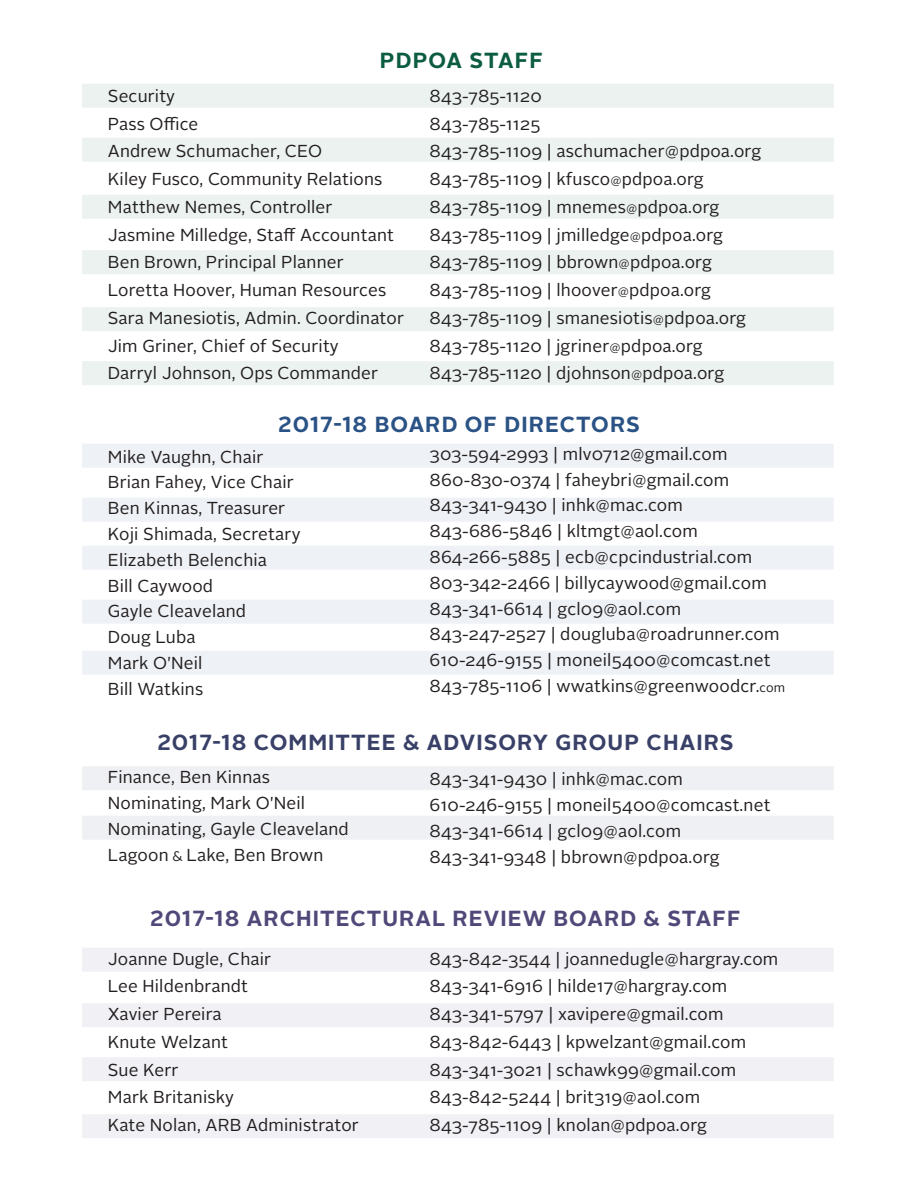
<style>
.page{position:relative;width:918px;height:1188px;background:#fff}
.page>*{position:absolute;margin:0;border:0;box-sizing:border-box;transform-origin:0 0}
.t1{font:700 21.9px "Alright Sans";letter-spacing:.05em;color:#514879}
.t2{font:700 21.9px "Alright Sans";letter-spacing:.05em;color:#394067}
.t3{font:700 21.9px "Alright Sans";letter-spacing:.05em;color:#2a5285}
.t4{font:700 21.9px "Alright Sans";letter-spacing:.05em;color:#0c5c42}
.t5{font:17.25px "Alright Sans";letter-spacing:.01em;color:#231f20}
.s1{font-size:13.5px}
.s2{font-size:12.75px}
.s3{font-size:13.8px}
</style>
<div class="page">
<div style="left:82px;top:84px;width:752px;height:24px;background:#ebf2f0"></div>
<div style="left:82px;top:138px;width:752px;height:24px;background:#ebf2f0"></div>
<div style="left:82px;top:195px;width:752px;height:24px;background:#ebf2f0"></div>
<div style="left:82px;top:250px;width:752px;height:24px;background:#ebf2f0"></div>
<div style="left:82px;top:307px;width:752px;height:24px;background:#ebf2f0"></div>
<div style="left:82px;top:361px;width:752px;height:24px;background:#ebf2f0"></div>
<div style="left:82px;top:444px;width:752px;height:24px;background:#eef1f5"></div>
<div style="left:82px;top:498px;width:752px;height:24px;background:#eef1f5"></div>
<div style="left:82px;top:546px;width:752px;height:24px;background:#eef1f5"></div>
<div style="left:82px;top:600px;width:752px;height:24px;background:#eef1f5"></div>
<div style="left:82px;top:651px;width:752px;height:24px;background:#eef1f5"></div>
<div style="left:82px;top:766px;width:752px;height:24px;background:#eff0f3"></div>
<div style="left:82px;top:816px;width:752px;height:24px;background:#eff0f3"></div>
<div style="left:82px;top:948px;width:752px;height:24px;background:#f1f0f4"></div>
<div style="left:82px;top:1003px;width:752px;height:24px;background:#f1f0f4"></div>
<div style="left:82px;top:1057px;width:752px;height:24px;background:#f1f0f4"></div>
<div style="left:82px;top:1114px;width:752px;height:24px;background:#f1f0f4"></div>
<p class="t4" style="left:380px;top:45px;width:165px">PDPOA STAFF</p>
<p class="t5" style="left:108px;top:84px;width:69px">Security</p>
<p class="t5" style="left:108px;top:112px;width:92px">Pass Office</p>
<p class="t5" style="left:108px;top:140px;width:216px">Andrew Schumacher, CEO</p>
<p class="t5" style="left:108px;top:167px;width:276px">Kiley Fusco, Community Relations</p>
<p class="t5" style="left:108px;top:195px;width:226px">Matthew Nemes, Controller</p>
<p class="t5" style="left:108px;top:223px;width:288px">Jasmine Milledge, Staff Accountant</p>
<p class="t5" style="left:108px;top:251px;width:237px">Ben Brown, Principal Planner</p>
<p class="t5" style="left:108px;top:278px;width:280px">Loretta Hoover, Human Resources</p>
<p class="t5" style="left:108px;top:306px;width:298px">Sara Manesiotis, Admin. Coordinator</p>
<p class="t5" style="left:108px;top:334px;width:232px">Jim Griner, Chief of Security</p>
<p class="t5" style="left:108px;top:362px;width:272px">Darryl Johnson, Ops Commander</p>
<p class="t5" style="left:430px;top:84px;width:114px">843-785-1120</p>
<p class="t5" style="left:430px;top:112px;width:112px">843-785-1125</p>
<p class="t5" style="left:430px;top:140px;width:333px">843-785-1109 | aschumacher@pdpoa.org</p>
<p class="t5" style="left:430px;top:167px;width:276px">843-785-1109 | kfusco<span class="s1">@</span>pdpoa.org</p>
<p class="t5" style="left:430px;top:195px;width:291px">843-785-1109 | mnemes<span class="s1">@</span>pdpoa.org</p>
<p class="t5" style="left:430px;top:223px;width:295px">843-785-1109 | jmilledge<span class="s1">@</span>pdpoa.org</p>
<p class="t5" style="left:430px;top:251px;width:284px">843-785-1109 | bbrown<span class="s1">@</span>pdpoa.org</p>
<p class="t5" style="left:430px;top:278px;width:283px">843-785-1109 | lhoover<span class="s1">@</span>pdpoa.org</p>
<p class="t5" style="left:430px;top:306px;width:318px">843-785-1109 | smanesiotis<span class="s1">@</span>pdpoa.org</p>
<p class="t5" style="left:430px;top:334px;width:275px">843-785-1120 | jgriner<span class="s1">@</span>pdpoa.org</p>
<p class="t5" style="left:430px;top:362px;width:296px">843-785-1120 | djohnson<span class="s1">@</span>pdpoa.org</p>
<p class="t3" style="left:278px;top:409px;width:364px">2017-18 BOARD OF DIRECTORS</p>
<p class="t5" style="left:108px;top:445px;width:157px">Mike Vaughn, Chair</p>
<p class="t5" style="left:108px;top:471px;width:188px">Brian Fahey, Vice Chair</p>
<p class="t5" style="left:108px;top:497px;width:179px">Ben Kinnas, Treasurer</p>
<p class="t5" style="left:108px;top:522px;width:194px">Koji Shimada, Secretary</p>
<p class="t5" style="left:108px;top:548px;width:161px">Elizabeth Belenchia</p>
<p class="t5" style="left:108px;top:574px;width:107px">Bill Caywood</p>
<p class="t5" style="left:108px;top:600px;width:140px">Gayle Cleaveland</p>
<p class="t5" style="left:108px;top:625px;width:89px">Doug Luba</p>
<p class="t5" style="left:108px;top:651px;width:96px">Mark O'Neil</p>
<p class="t5" style="left:108px;top:677px;width:97px">Bill Watkins</p>
<p class="t5" style="left:430px;top:442px;width:299px">303-594-2993 | mlv0712@gmail.com</p>
<p class="t5" style="left:430px;top:468px;width:301px">860-830-0374 | faheybri@gmail.com</p>
<p class="t5" style="left:430px;top:494px;width:255px">843-341-9430 | inhk@mac.com</p>
<p class="t5" style="left:430px;top:520px;width:270px">843-686-5846 | kltmgt@aol.com</p>
<p class="t5" style="left:430px;top:545px;width:324px">864-266-5885 | ecb@cpcindustrial.com</p>
<p class="t5" style="left:430px;top:571px;width:339px">803-342-2466 | billycaywood@gmail.com</p>
<p class="t5" style="left:430px;top:597px;width:253px">843-341-6614 | gcl09@aol.com</p>
<p class="t5" style="left:430px;top:623px;width:351px">843-247-2527 | dougluba@roadrunner.com</p>
<p class="t5" style="left:430px;top:648px;width:342px">610-246-9155 | moneil5400@comcast.net</p>
<p class="t5" style="left:430px;top:674px;width:357px">843-785-1106 | wwatkins@greenwoodcr.<span class="s2">com</span></p>
<p class="t2" style="left:157px;top:727px;width:578px">2017-18 COMMITTEE &amp; ADVISORY GROUP CHAIRS</p>
<p class="t5" style="left:108px;top:766px;width:164px">Finance, Ben Kinnas</p>
<p class="t5" style="left:108px;top:791px;width:199px">Nominating, Mark O'Neil</p>
<p class="t5" style="left:108px;top:817px;width:242px">Nominating, Gayle Cleaveland</p>
<p class="t5" style="left:108px;top:843px;width:217px">Lagoon <span class="s3">&amp;</span> Lake, Ben Brown</p>
<p class="t5" style="left:430px;top:768px;width:255px">843-341-9430 | inhk@mac.com</p>
<p class="t5" style="left:430px;top:793px;width:342px">610-246-9155 | moneil5400@comcast.net</p>
<p class="t5" style="left:430px;top:819px;width:253px">843-341-6614 | gcl09@aol.com</p>
<p class="t5" style="left:430px;top:845px;width:292px">843-341-9348 | bbrown@pdpoa.org</p>
<p class="t1" style="left:150px;top:903px;width:592px">2017-18 ARCHITECTURAL REVIEW BOARD &amp; STAFF</p>
<p class="t5" style="left:108px;top:947px;width:165px">Joanne Dugle, Chair</p>
<p class="t5" style="left:108px;top:975px;width:142px">Lee Hildenbrandt</p>
<p class="t5" style="left:108px;top:1002px;width:115px">Xavier Pereira</p>
<p class="t5" style="left:108px;top:1030px;width:122px">Knute Welzant</p>
<p class="t5" style="left:108px;top:1058px;width:72px">Sue Kerr</p>
<p class="t5" style="left:108px;top:1086px;width:128px">Mark Britanisky</p>
<p class="t5" style="left:108px;top:1113px;width:253px">Kate Nolan, ARB Administrator</p>
<p class="t5" style="left:430px;top:947px;width:350px">843-842-3544 | joannedugle@hargray.com</p>
<p class="t5" style="left:430px;top:975px;width:299px">843-341-6916 | hilde17@hargray.com</p>
<p class="t5" style="left:430px;top:1002px;width:295px">843-341-5797 | xavipere@gmail.com</p>
<p class="t5" style="left:430px;top:1030px;width:318px">843-842-6443 | kpwelzant@gmail.com</p>
<p class="t5" style="left:430px;top:1058px;width:308px">843-341-3021 | schawk99@gmail.com</p>
<p class="t5" style="left:430px;top:1086px;width:272px">843-842-5244 | brit319@aol.com</p>
<p class="t5" style="left:430px;top:1113px;width:279px">843-785-1109 | knolan@pdpoa.org</p>
</div>
